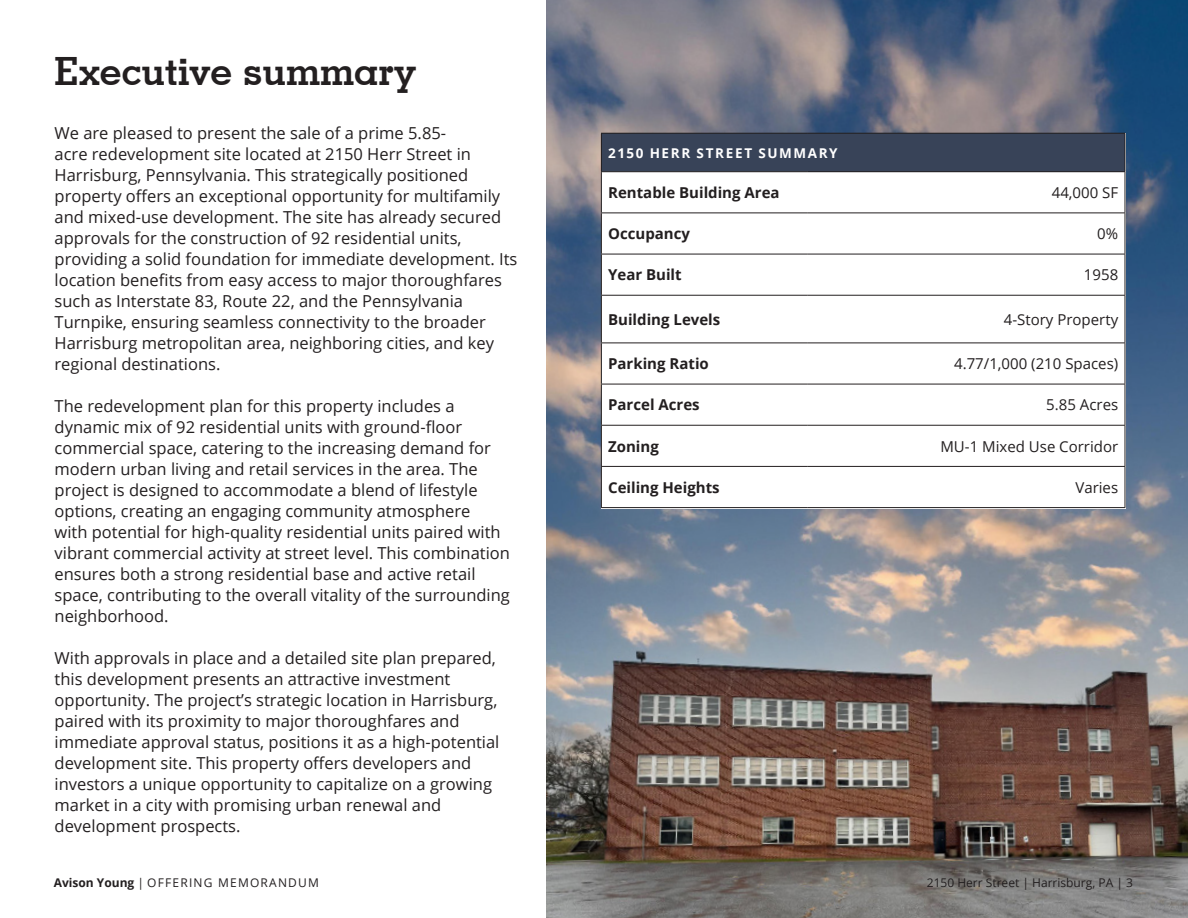
<style>
.page{position:relative;width:1188px;height:918px;background:#fff}
.page>*{position:absolute;margin:0;border:0;box-sizing:border-box;transform-origin:0 0}
.Section_Page_Headers{font:700 39px "Geometric Slab 703 BT";color:#231f20}
.t1{font:16.5px/21px "Open Sans";color:#231f20}
.t2{font:700 15px "Open Sans";color:#231f20}
.t3{font:15px "Open Sans";color:#231f20}
.t4{font:700 13.5px "Open Sans";letter-spacing:.12em;color:#fff}
.t5{font:12px "Open Sans";letter-spacing:.1em;color:#231f20}
.t6{font:12px "Open Sans";color:#231f20}
.s1{font-weight:700}
</style>
<div class="page">
<img style="left:546px;top:0;width:642px;height:918px">
<div style="left:601px;top:133px;width:524px;height:376px;background:#fff"></div>
<div style="left:601px;top:133px;width:524px;height:39px;background:#384358"></div>
<svg style="left:602px;top:172px;width:206px;height:294px"></svg>
<hr style="left:601px;top:133px;width:207px;height:1px;background:#231f20">
<hr style="left:601px;top:134px;width:1px;height:37px;background:#231f20">
<hr style="left:808px;top:133px;width:317px;height:1px;background:#231f20">
<hr style="left:1125px;top:134px;width:1px;height:37px;background:#231f20">
<hr style="left:601px;top:171px;width:207px;height:1px;background:#231f20">
<hr style="left:601px;top:172px;width:1px;height:41px;background:#231f20">
<hr style="left:808px;top:171px;width:317px;height:1px;background:#231f20">
<hr style="left:1125px;top:172px;width:1px;height:41px;background:#231f20">
<hr style="left:601px;top:213px;width:207px;height:1px;background:#231f20">
<hr style="left:601px;top:213px;width:1px;height:41px;background:#231f20">
<hr style="left:808px;top:213px;width:317px;height:1px;background:#231f20">
<hr style="left:1125px;top:213px;width:1px;height:41px;background:#231f20">
<hr style="left:601px;top:254px;width:207px;height:1px;background:#231f20">
<hr style="left:601px;top:254px;width:1px;height:41px;background:#231f20">
<hr style="left:808px;top:254px;width:317px;height:1px;background:#231f20">
<hr style="left:1125px;top:254px;width:1px;height:41px;background:#231f20">
<hr style="left:601px;top:295px;width:207px;height:1px;background:#231f20">
<hr style="left:601px;top:296px;width:1px;height:47px;background:#231f20">
<hr style="left:808px;top:295px;width:317px;height:1px;background:#231f20">
<hr style="left:1125px;top:296px;width:1px;height:47px;background:#231f20">
<hr style="left:601px;top:343px;width:207px;height:1px;background:#231f20">
<hr style="left:601px;top:343px;width:1px;height:41px;background:#231f20">
<hr style="left:808px;top:343px;width:317px;height:1px;background:#231f20">
<hr style="left:1125px;top:343px;width:1px;height:41px;background:#231f20">
<hr style="left:601px;top:384px;width:207px;height:1px;background:#231f20">
<hr style="left:601px;top:384px;width:1px;height:41px;background:#231f20">
<hr style="left:808px;top:384px;width:317px;height:1px;background:#231f20">
<hr style="left:1125px;top:384px;width:1px;height:41px;background:#231f20">
<hr style="left:601px;top:425px;width:207px;height:1px;background:#231f20">
<hr style="left:601px;top:426px;width:1px;height:40px;background:#231f20">
<hr style="left:808px;top:425px;width:317px;height:1px;background:#231f20">
<hr style="left:1125px;top:426px;width:1px;height:40px;background:#231f20">
<hr style="left:601px;top:466px;width:207px;height:1px;background:#231f20">
<hr style="left:601px;top:467px;width:1px;height:40px;background:#231f20">
<hr style="left:808px;top:466px;width:317px;height:1px;background:#231f20">
<hr style="left:1125px;top:467px;width:1px;height:40px;background:#231f20">
<hr style="left:601px;top:507px;width:207px;height:1px;background:#231f20">
<hr style="left:808px;top:507px;width:317px;height:1px;background:#231f20">
<p class="Section_Page_Headers" style="left:55px;top:47px;width:363px">Executive summary</p>
<p class="t1" style="left:55px;top:122px;width:464px">We are pleased to present the sale of a prime 5.85-<br>acre redevelopment site located at 2150 Herr Street in Harrisburg, Pennsylvania. This strategically positioned property offers an exceptional opportunity for multifamily and mixed-use development. The site has already secured approvals for the construction of 92 residential units, providing a solid foundation for immediate development. Its location benefits from easy access to major thoroughfares such as Interstate 83, Route 22, and the Pennsylvania Turnpike, ensuring seamless connectivity to the broader Harrisburg metropolitan area, neighboring cities, and key regional destinations.</p>
<p class="t1" style="left:55px;top:395px;width:457px">The redevelopment plan for this property includes a dynamic mix of 92 residential units with ground-floor commercial space, catering to the increasing demand for modern urban living and retail services in the area. The project is designed to accommodate a blend of lifestyle options, creating an engaging community atmosphere<br>with potential for high-quality residential units paired with vibrant commercial activity at street level. This combination ensures both a strong residential base and active retail space, contributing to the overall vitality of the surrounding neighborhood.</p>
<p class="t1" style="left:55px;top:647px;width:446px">With approvals in place and a detailed site plan prepared, this development presents an attractive investment opportunity. The project’s strategic location in Harrisburg, paired with its proximity to major thoroughfares and immediate approval status, positions it as a high-potential development site. This property offers developers and investors a unique opportunity to capitalize on a growing market in a city with promising urban renewal and development prospects.</p>
<p class="t4" style="left:608px;top:143px;width:231px">2150 HERR STREET SUMMARY</p>
<p class="t2" style="left:608px;top:182px;width:173px">Rentable Building Area</p>
<p class="t3" style="left:1052px;top:182px;width:68px">44,000 SF</p>
<p class="t2" style="left:608px;top:223px;width:83px">Occupancy</p>
<p class="t3" style="left:1097px;top:223px;width:22px">0%</p>
<p class="t2" style="left:608px;top:264px;width:75px">Year Built</p>
<p class="t3" style="left:1084px;top:265px;width:36px">1958</p>
<p class="t2" style="left:608px;top:309px;width:114px">Building Levels</p>
<p class="t3" style="left:1004px;top:309px;width:116px">4-Story Property</p>
<p class="t2" style="left:608px;top:353px;width:102px">Parking Ratio</p>
<p class="t3" style="left:954px;top:354px;width:166px">4.77/1,000 (210 Spaces)</p>
<p class="t2" style="left:608px;top:394px;width:93px">Parcel Acres</p>
<p class="t3" style="left:1046px;top:395px;width:73px">5.85 Acres</p>
<p class="t2" style="left:608px;top:436px;width:52px">Zoning</p>
<p class="t3" style="left:940px;top:436px;width:179px">MU-1 Mixed Use Corridor</p>
<p class="t2" style="left:608px;top:477px;width:113px">Ceiling Heights</p>
<p class="t3" style="left:1075px;top:477px;width:44px">Varies</p>
<p class="t5" style="left:54px;top:874px;width:267px"><span class="s1">Avison Young</span> | OFFERING MEMORANDUM</p>
<p class="t6" style="left:927px;top:874px;width:208px">2150 Herr Street | Harrisburg, PA | 3</p>
</div>
